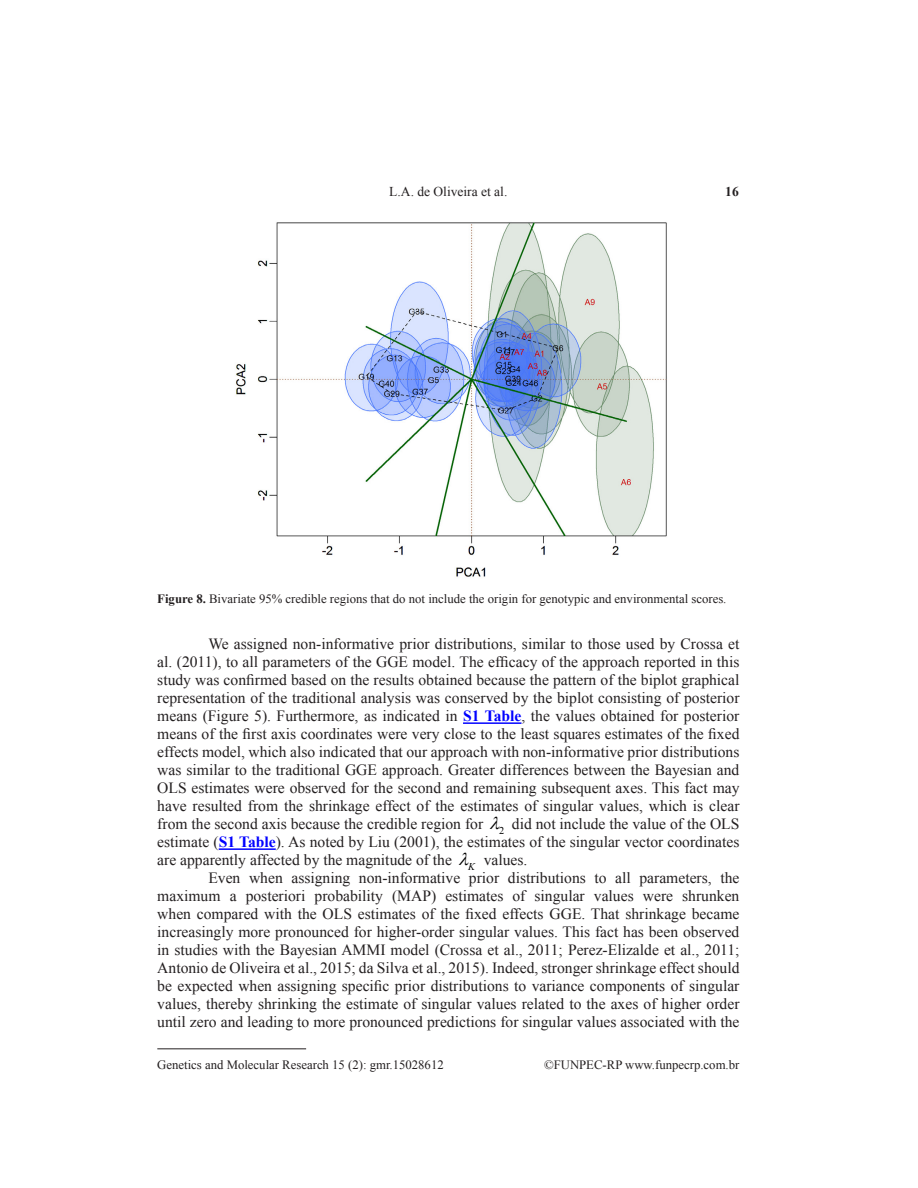
<style>
.page{position:relative;width:918px;height:1188px;background:#fff}
.page>*{position:absolute;margin:0;border:0;box-sizing:border-box;transform-origin:0 0}
.Texto{font:15.6px/18px "Times New Roman";color:#231f20;text-align:justify}
.t1{font:13.5px "Times New Roman";color:#231f20}
.t2{font:700 13.5px "Times New Roman";color:#231f20}
.Legendas{font:12.75px "Times New Roman";color:#231f20}
.t3{font:10.35px "Times New Roman";color:#000}
.t4{font:italic 10.35px "Times New Roman";color:#000}
.s1{font-weight:700}
.s2{font-weight:700;color:#00f}
</style>
<div class="page">
<hr style="left:157px;top:1048px;width:149px;height:1px;background:#231f20">
<hr style="left:463px;top:722px;width:58px;height:2px;background:#00f">
<hr style="left:219px;top:848px;width:57px;height:2px;background:#00f">
<img style="left:236px;top:222px;width:431px;height:355px">
<p class="t1" style="left:389px;top:182px;width:120px">L.A. de Oliveira et al.</p>
<p class="t2" style="left:725px;top:182px;width:15px">16</p>
<p class="Legendas" style="left:157px;top:590px;width:571px"><span class="s1">Figure 8.</span> Bivariate 95% credible regions that do not include the origin for genotypic and environmental scores.</p>
<p class="Texto" style="left:157px;top:635px;width:584px;text-indent:51px">We assigned non-informative prior distributions, similar to those used by Crossa et al. (2011), to all parameters of the GGE model. The efficacy of the approach reported in this study was confirmed based on the results obtained because the pattern of the biplot graphical representation of the traditional analysis was conserved by the biplot consisting of posterior means (Figure 5). Furthermore, as indicated in <span class="s2">S1 Table</span>, the values obtained for posterior means of the first axis coordinates were very close to the least squares estimates of the fixed effects model, which also indicated that our approach with non-informative prior distributions was similar to the traditional GGE approach. Greater differences between the Bayesian and OLS estimates were observed for the second and remaining subsequent axes. This fact may have resulted from the shrinkage effect of the estimates of singular values, which is clear from the second axis because the credible region for</p>
<p class="t3" style="left:489px;top:824px;width:19px">●2</p>
<p class="Texto" style="left:157px;top:815px;width:584px;text-indent:355px">did not include the value of the OLS estimate (<span class="s2">S1 Table</span>). As noted by Liu (2001), the estimates of the singular vector coordinates are apparently affected by the magnitude of the</p>
<p class="t4" style="left:458px;top:860px;width:19px">●K</p>
<p class="Texto" style="left:484px;top:851px;width:45px">values.</p>
<p class="Texto" style="left:157px;top:869px;width:584px;text-indent:51px">Even when assigning non-informative prior distributions to all parameters, the maximum a posteriori probability (MAP) estimates of singular values were shrunken when compared with the OLS estimates of the fixed effects GGE. That shrinkage became increasingly more pronounced for higher-order singular values. This fact has been observed in studies with the Bayesian AMMI model (Crossa et al., 2011; Perez-Elizalde et al., 2011; Antonio de Oliveira et al., 2015; da Silva et al., 2015). Indeed, stronger shrinkage effect should be expected when assigning specific prior distributions to variance components of singular values, thereby shrinking the estimate of singular values related to the axes of higher order until zero and leading to more pronounced predictions for singular values associated with the</p>
<p class="Legendas" style="left:157px;top:1056px;width:288px">Genetics and Molecular Research 15 (2): gmr.15028612</p>
<p class="Legendas" style="left:544px;top:1056px;width:197px">©FUNPEC-RP www.funpecrp.com.br</p>
</div>
